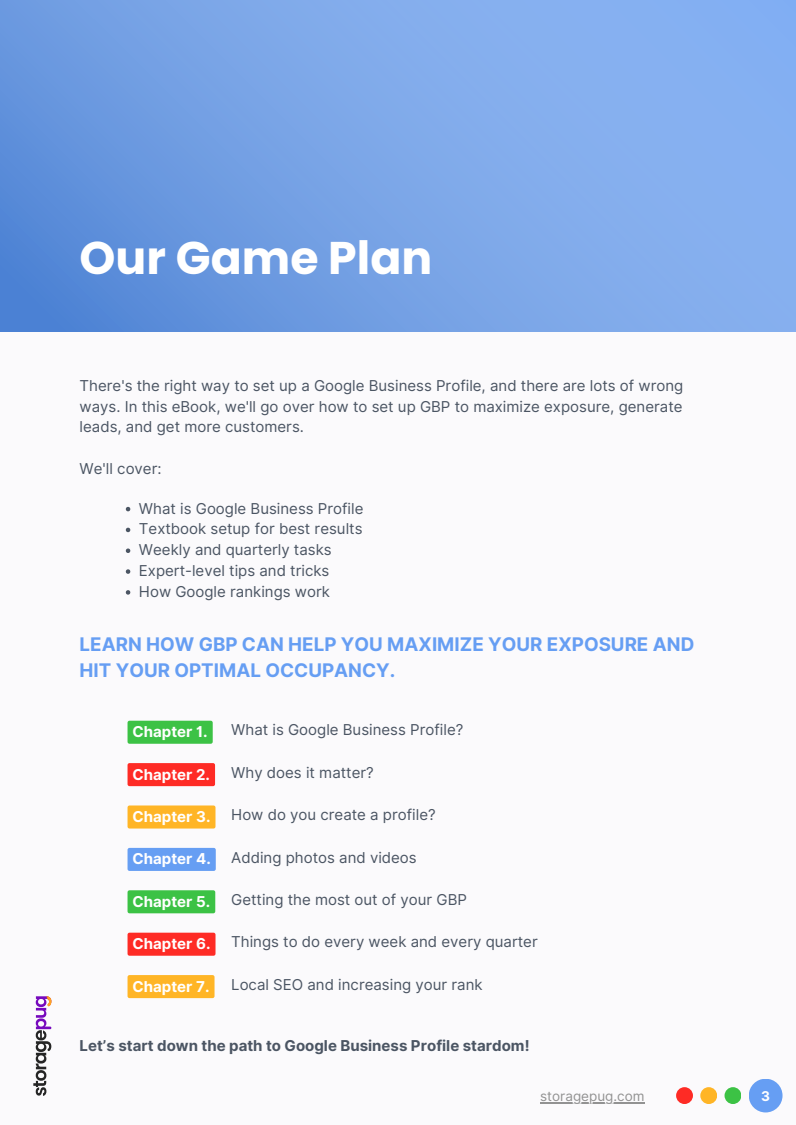
<style>
.page{position:relative;width:796px;height:1125px;background:#fff}
.page>*{position:absolute;margin:0;border:0;box-sizing:border-box;transform-origin:0 0}
.t1{font:700 45.75px "Poppins";color:#fff}
.t2{font:700 18.75px/25.9px "Inter";color:#669ef3}
.t3{font:15px/20.9px "Inter";color:#4b5563;text-align:justify}
.t4{font:700 15px "Inter";color:#fff}
.t5{font:700 15px "Inter";color:#4b5563}
.t6{font:13.5px "Inter";color:#929292}
.t7{font:700 13.5px "Inter";color:#fff}
</style>
<div class="page">
<div style="left:0;top:0;width:795px;height:1125px;background:#fbfafc"></div>
<div style="left:127px;top:721px;width:86px;height:23px;background:#3cc245"></div>
<div style="left:127px;top:763px;width:88px;height:23px;background:#fe2b25"></div>
<svg style="left:126px;top:507px;width:4px;height:4px"></svg>
<svg style="left:126px;top:528px;width:4px;height:4px"></svg>
<svg style="left:126px;top:549px;width:4px;height:4px"></svg>
<svg style="left:126px;top:569px;width:4px;height:5px"></svg>
<svg style="left:126px;top:590px;width:4px;height:5px"></svg>
<svg style="left:127px;top:805px;width:88px;height:24px;background:#feb82f"></svg>
<div style="left:127px;top:848px;width:89px;height:23px;background:#669ef3"></div>
<div style="left:127px;top:890px;width:88px;height:23px;background:#3cc245"></div>
<div style="left:127px;top:933px;width:88px;height:23px;background:#fe2b25"></div>
<div style="left:127px;top:975px;width:87px;height:23px;background:#ffb526"></div>
<svg style="left:0;top:0;width:795px;height:331px;background:#77a3e7"></svg>
<div style="left:748px;top:1079px;width:34px;height:33px;background:#669ef3;border-radius:50%"></div>
<div style="left:724px;top:1087px;width:17px;height:17px;background:#3cc245;border-radius:50%"></div>
<div style="left:700px;top:1087px;width:17px;height:17px;background:#ffb526;border-radius:50%"></div>
<div style="left:676px;top:1087px;width:16px;height:17px;background:#fe2b25;border-radius:50%"></div>
<svg style="left:33px;top:996px;width:18px;height:100px"></svg>
<hr style="left:540px;top:1102px;width:104px;height:1px;background:#929292">
<p class="t1" style="left:80px;top:226px;width:354px">Our Game Plan</p>
<p class="t3" style="left:80px;top:375px;width:605px">There's the right way to set up a Google Business Profile, and there are lots of wrong ways. In this eBook, we'll go over how to set up GBP to maximize exposure, generate leads, and get more customers.</p>
<p class="t3" style="left:80px;top:458px;width:83px">We'll cover:</p>
<p class="t3" style="left:139px;top:498px;width:226px">What is Google Business Profile</p>
<p class="t3" style="left:139px;top:519px;width:225px">Textbook setup for best results</p>
<p class="t3" style="left:139px;top:539px;width:194px">Weekly and quarterly tasks</p>
<p class="t3" style="left:139px;top:560px;width:192px">Expert-level tips and tricks</p>
<p class="t3" style="left:139px;top:581px;width:192px">How Google rankings work</p>
<p class="t2" style="left:80px;top:632px;width:616px">LEARN HOW GBP CAN HELP YOU MAXIMIZE YOUR EXPOSURE AND<br>HIT YOUR OPTIMAL OCCUPANCY.</p>
<p class="t4" style="left:132px;top:723px;width:77px">Chapter 1.</p>
<p class="t3" style="left:231px;top:719px;width:233px">What is Google Business Profile?</p>
<p class="t4" style="left:132px;top:765px;width:79px">Chapter 2.</p>
<p class="t3" style="left:231px;top:762px;width:144px">Why does it matter?</p>
<p class="t4" style="left:132px;top:808px;width:79px">Chapter 3.</p>
<p class="t4" style="left:132px;top:850px;width:80px">Chapter 4.</p>
<p class="t4" style="left:132px;top:892px;width:79px">Chapter 5.</p>
<p class="t4" style="left:132px;top:935px;width:79px">Chapter 6.</p>
<p class="t4" style="left:132px;top:977px;width:78px">Chapter 7.</p>
<p class="t3" style="left:231px;top:804px;width:206px">How do you create a profile?</p>
<p class="t3" style="left:231px;top:847px;width:187px">Adding photos and videos</p>
<p class="t3" style="left:231px;top:889px;width:237px">Getting the most out of your GBP</p>
<p class="t3" style="left:231px;top:931px;width:308px">Things to do every week and every quarter</p>
<p class="t3" style="left:231px;top:974px;width:253px">Local SEO and increasing your rank</p>
<p class="t5" style="left:80px;top:1036px;width:451px">Let’s start down the path to Google Business Profile stardom!</p>
<p class="t6" style="left:540px;top:1088px;width:106px">storagepug.com</p>
<p class="t7" style="left:761px;top:1088px;width:10px">3</p>
</div>
